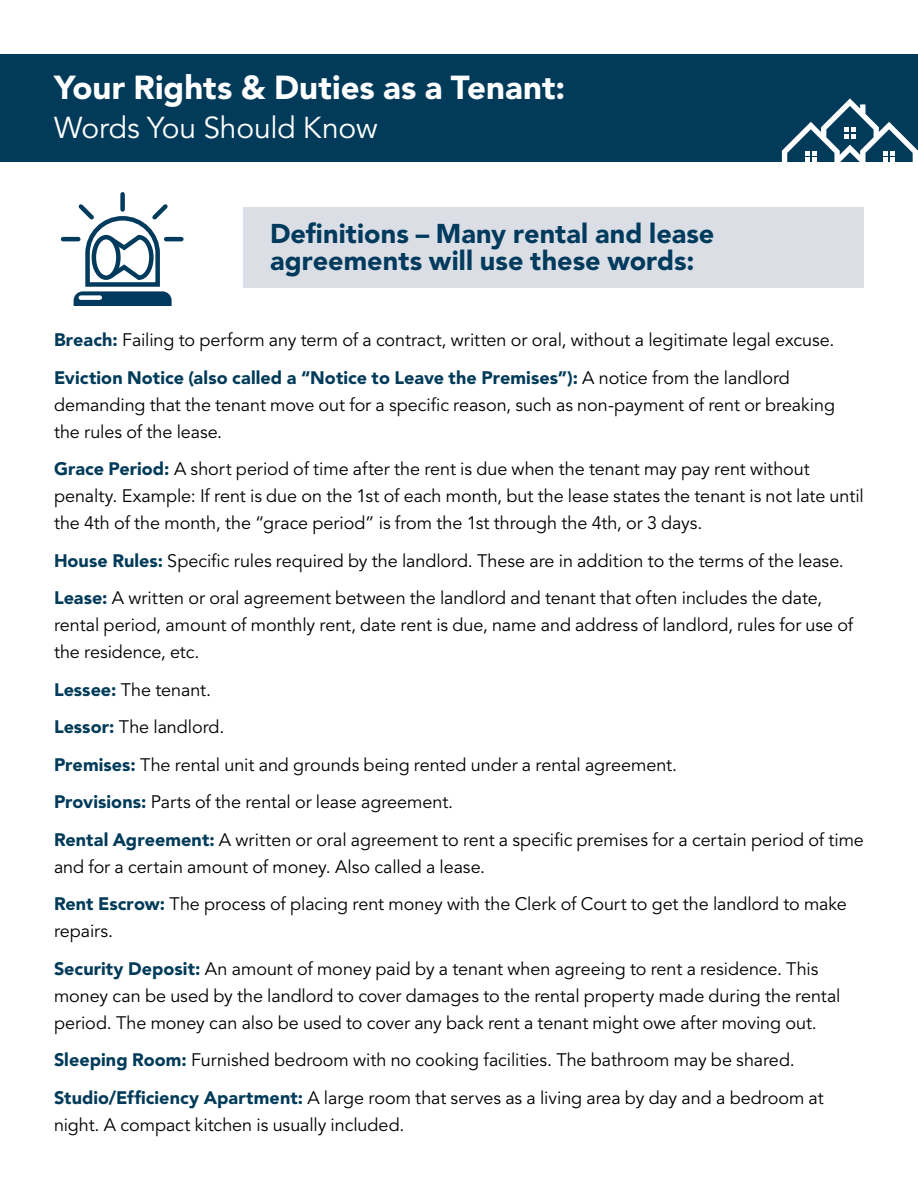
<style>
.page{position:relative;width:918px;height:1188px;background:#fff}
.page>*{position:absolute;margin:0;border:0;box-sizing:border-box;transform-origin:0 0}
.t1{font:900 33px "Avenir LT Std";color:#fff}
.t2{font:30px "Avenir LT Std";letter-spacing:-.005em;color:#fff}
.t3{font:900 27px/27px "Avenir LT Std";color:#003a5d}
.t4{font:18px/27px "Avenir LT Std";letter-spacing:-.005em;color:#000}
.s1{font-weight:900;color:#013b59}
</style>
<div class="page">
<div style="left:243px;top:207px;width:621px;height:81px;background:#dbdee4"></div>
<div style="left:0;top:54px;width:918px;height:108px;background:#013b59"></div>
<svg style="left:782px;top:98px;width:136px;height:64px"></svg>
<div style="left:120px;top:194px;width:5px;height:15px;background:#003a5d"></div>
<hr style="left:166px;top:237px;width:15px;height:4px;background:#003a5d">
<hr style="left:63px;top:237px;width:15px;height:4px;background:#003a5d">
<svg style="left:74px;top:200px;width:98px;height:106px"></svg>
<div style="left:81px;top:295px;width:19px;height:5px;background:#fff"></div>
<p class="t1" style="left:54px;top:67px;width:513px">Your Rights &amp; Duties as a Tenant:</p>
<p class="t2" style="left:54px;top:110px;width:325px">Words You Should Know</p>
<p class="t3" style="left:270px;top:220px;width:446px">Definitions – Many rental and lease agreements will use these words:</p>
<p class="t4" style="left:54px;top:327px;width:782px"><span class="s1">Breach:</span> Failing to perform any term of a contract, written or oral, without a legitimate legal excuse.</p>
<p class="t4" style="left:54px;top:365px;width:783px"><span class="s1">Eviction Notice (also called a “Notice to Leave the Premises”):</span> A notice from the landlord demanding that the tenant move out for a specific reason, such as non-payment of rent or breaking the rules of the lease.</p>
<p class="t4" style="left:54px;top:456px;width:811px"><span class="s1">Grace Period:</span> A short period of time after the rent is due when the tenant may pay rent without penalty. Example: If rent is due on the 1st of each month, but the lease states the tenant is not late until the 4th of the month, the “grace period” is from the 1st through the 4th, or 3 days.</p>
<p class="t4" style="left:54px;top:548px;width:791px"><span class="s1">House Rules:</span> Specific rules required by the landlord. These are in addition to the terms of the lease.</p>
<p class="t4" style="left:54px;top:585px;width:801px"><span class="s1">Lease:</span> A written or oral agreement between the landlord and tenant that often includes the date, rental period, amount of monthly rent, date rent is due, name and address of landlord, rules for use of the residence, etc.</p>
<p class="t4" style="left:54px;top:677px;width:159px"><span class="s1">Lessee:</span> The tenant.</p>
<p class="t4" style="left:54px;top:714px;width:172px"><span class="s1">Lessor:</span> The landlord.</p>
<p class="t4" style="left:54px;top:752px;width:625px"><span class="s1">Premises:</span> The rental unit and grounds being rented under a rental agreement.</p>
<p class="t4" style="left:54px;top:789px;width:401px"><span class="s1">Provisions:</span> Parts of the rental or lease agreement.</p>
<p class="t4" style="left:54px;top:827px;width:811px"><span class="s1">Rental Agreement:</span> A written or oral agreement to rent a specific premises for a certain period of time and for a certain amount of money. Also called a lease.</p>
<p class="t4" style="left:54px;top:891px;width:794px"><span class="s1">Rent Escrow:</span> The process of placing rent money with the Clerk of Court to get the landlord to make repairs.</p>
<p class="t4" style="left:54px;top:956px;width:788px"><span class="s1">Security Deposit:</span> An amount of money paid by a tenant when agreeing to rent a residence. This money can be used by the landlord to cover damages to the rental property made during the rental period. The money can also be used to cover any back rent a tenant might owe after moving out.</p>
<p class="t4" style="left:54px;top:1047px;width:742px"><span class="s1">Sleeping Room:</span> Furnished bedroom with no cooking facilities. The bathroom may be shared.</p>
<p class="t4" style="left:54px;top:1085px;width:771px"><span class="s1">Studio/Efficiency Apartment:</span> A large room that serves as a living area by day and a bedroom at night. A compact kitchen is usually included.</p>
</div>
